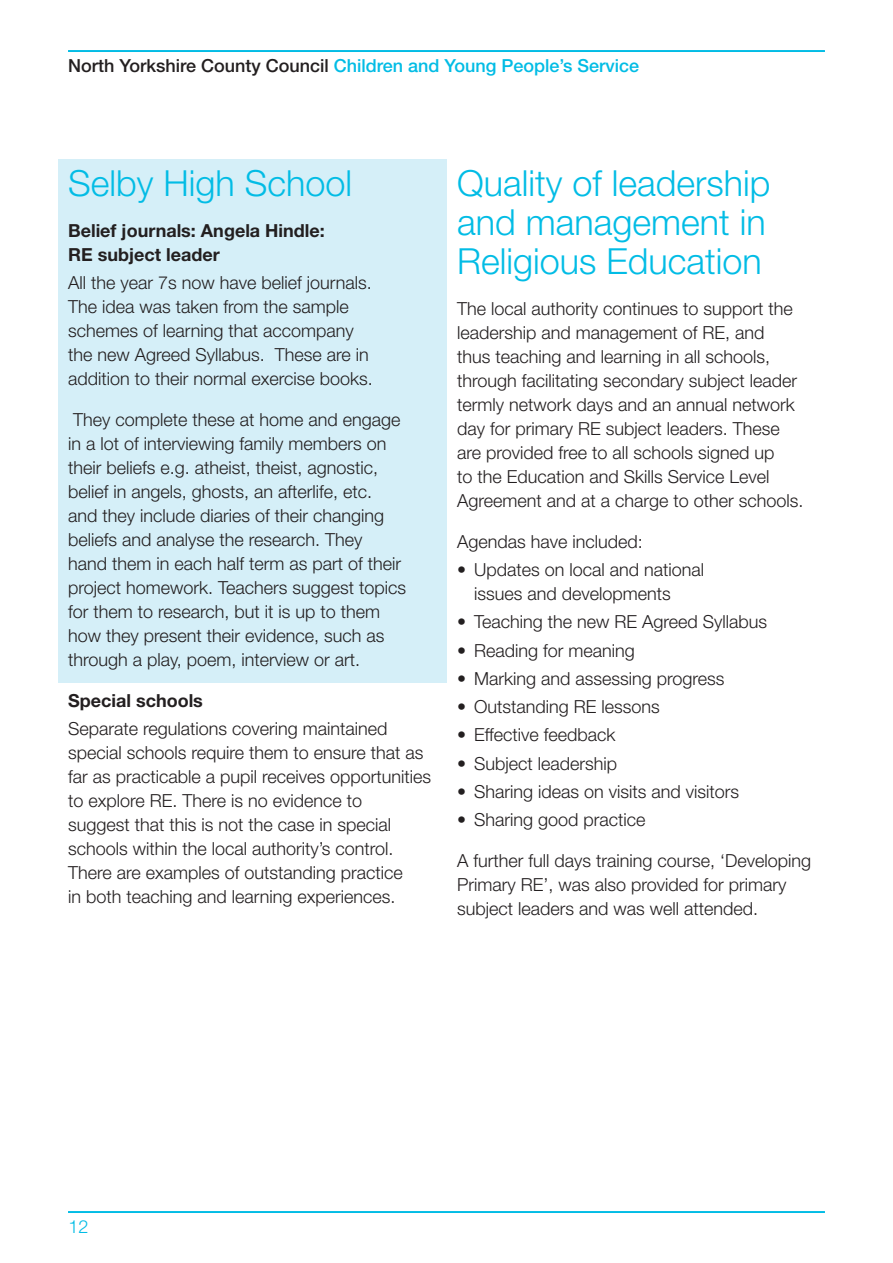
<style>
.page{position:relative;width:893px;height:1263px;background:#fff}
.page>*{position:absolute;margin:0;border:0;box-sizing:border-box;transform-origin:0 0}
.Blue_head{font:300 36px/39px "Helvetica Neue LT Std";color:#02bce5}
.Body_copy{font:300 18px/24px "Helvetica Neue LT Std";color:#231f20}
.t1{font:500 18px "Helvetica Neue LT Std";color:#02bce5}
.Bold_text{font:700 18px/24px "Helvetica Neue LT Std";color:#231f20}
.t2{font:300 18px "Helvetica Neue LT Std";color:#02bce5}
.s1{color:#231f20}
</style>
<div class="page">
<hr style="left:68px;top:50px;width:757px;height:2px;background:#02bce5">
<hr style="left:68px;top:1211px;width:757px;height:2px;background:#02bce5">
<div style="left:58px;top:159px;width:388px;height:523px;background:#d5eff8"></div>
<p class="t1" style="left:68px;top:55px;width:573px"><span class="s1">North Yorkshire County Council</span> Children and Young People’s Service</p>
<p class="Blue_head" style="left:68px;top:163px;width:286px">Selby High School</p>
<p class="Bold_text" style="left:68px;top:218px;width:258px">Belief journals: Angela Hindle:<br>RE subject leader</p>
<p class="Body_copy" style="left:68px;top:270px;width:306px">All the year 7s now have belief journals.<br>The idea was taken from the sample schemes of learning that accompany the new Agreed Syllabus. These are in addition to their normal exercise books.</p>
<p class="Body_copy" style="left:68px;top:407px;width:340px">They complete these at home and engage in a lot of interviewing family members on their beliefs e.g. atheist, theist, agnostic, belief in angels, ghosts, an afterlife, etc.<br>and they include diaries of their changing beliefs and analyse the research. They<br>hand them in each half term as part of their project homework. Teachers suggest topics for them to research, but it is up to them how they present their evidence, such as through a play, poem, interview or art.</p>
<p class="Bold_text" style="left:68px;top:688px;width:136px">Special schools</p>
<p class="Body_copy" style="left:68px;top:717px;width:365px">Separate regulations covering maintained special schools require them to ensure that as far as practicable a pupil receives opportunities to explore RE. There is no evidence to<br>suggest that this is not the case in special schools within the local authority’s control.<br>There are examples of outstanding practice<br>in both teaching and learning experiences.</p>
<p class="Blue_head" style="left:457px;top:163px;width:315px">Quality of leadership and management in<br>Religious Education</p>
<p class="Body_copy" style="left:457px;top:296px;width:348px">The local authority continues to support the leadership and management of RE, and<br>thus teaching and learning in all schools, through facilitating secondary subject leader termly network days and an annual network day for primary RE subject leaders. These are provided free to all schools signed up<br>to the Education and Skills Service Level Agreement and at a charge to other schools.</p>
<p class="Body_copy" style="left:457px;top:529px;width:187px">Agendas have included:</p>
<p class="Body_copy" style="left:474px;top:557px;width:232px;text-indent:-17px">• Updates on local and national issues and developments</p>
<p class="Body_copy" style="left:457px;top:610px;width:312px">• Teaching the new RE Agreed Syllabus</p>
<p class="Body_copy" style="left:457px;top:638px;width:179px">• Reading for meaning</p>
<p class="Body_copy" style="left:457px;top:666px;width:269px">• Marking and assessing progress</p>
<p class="Body_copy" style="left:457px;top:694px;width:204px">• Outstanding RE lessons</p>
<p class="Body_copy" style="left:457px;top:723px;width:160px">• Effective feedback</p>
<p class="Body_copy" style="left:457px;top:751px;width:162px">• Subject leadership</p>
<p class="Body_copy" style="left:457px;top:779px;width:284px">• Sharing ideas on visits and visitors</p>
<p class="Body_copy" style="left:457px;top:807px;width:190px">• Sharing good practice</p>
<p class="Body_copy" style="left:457px;top:848px;width:356px">A further full days training course, ‘Developing<br>Primary RE’, was also provided for primary subject leaders and was well attended.</p>
<p class="t2" style="left:69px;top:1216px;width:22px">12</p>
</div>
